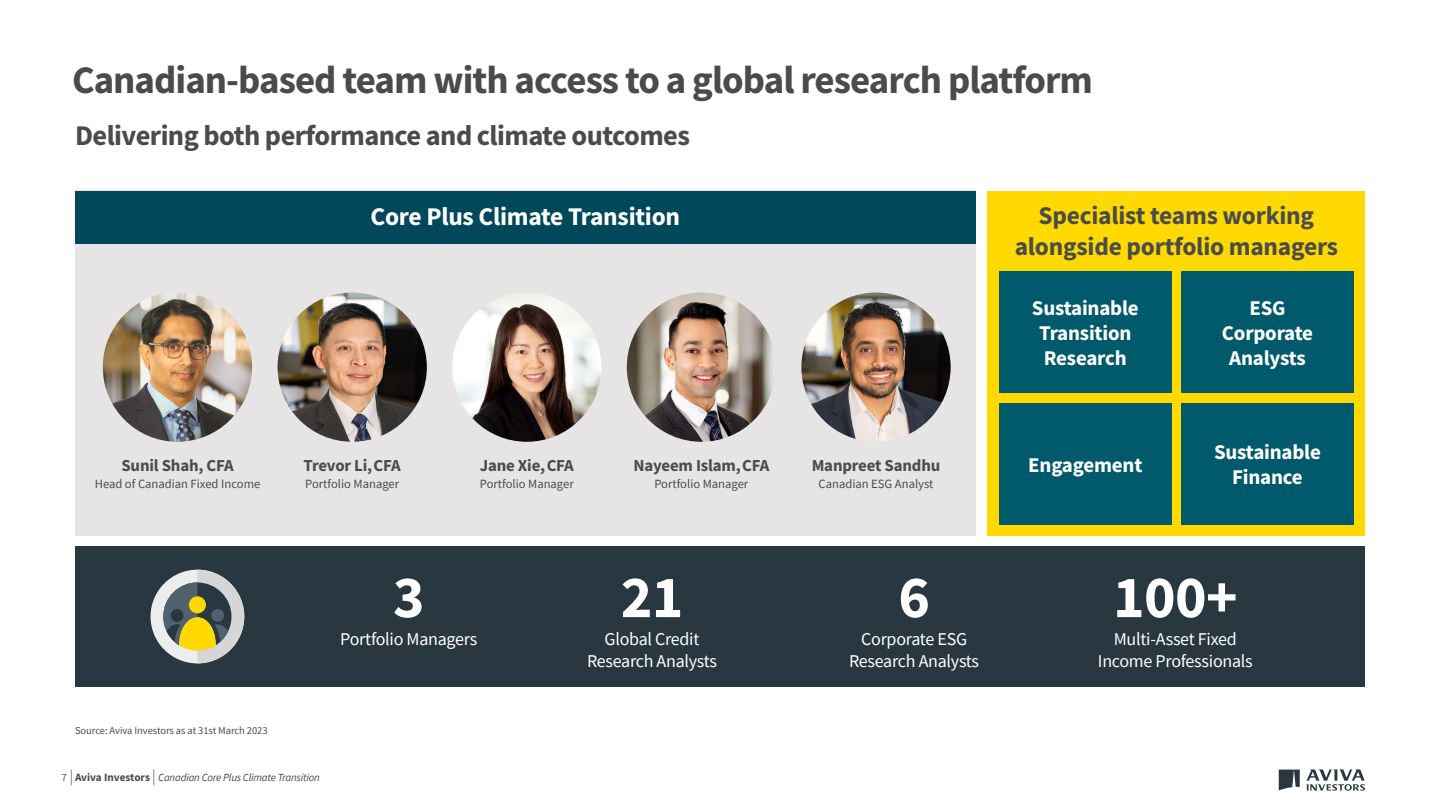
<style>
.page{position:relative;width:1440px;height:810px;background:#fff}
.page>*{position:absolute;margin:0;border:0;box-sizing:border-box;transform-origin:0 0}
.t1{font:700 59.85px "Source Sans Pro";color:#fff}
.t2{font:700 39px "Source Sans Pro";letter-spacing:-.025em;color:#4a4c4c}
.t3{font:700 28.5px "Source Sans Pro";letter-spacing:-.02em;color:#4a4c4c}
.t4{font:700 25.5px/30.6px "Source Sans Pro";letter-spacing:-.01em;color:#4a4c4c;text-align:center}
.t5{font:700 25.5px "Source Sans Pro";letter-spacing:-.01em;color:#fff}
.t6{font:700 21px/25.2px "Source Sans Pro";letter-spacing:-.01em;color:#fff;text-align:center}
.t7{font:18px/21.8px "Source Sans Pro";letter-spacing:-.015em;color:#fff;text-align:center}
.t8{font:700 16.8px "Source Sans Pro";letter-spacing:-.01em;color:#4a4c4c}
.t9{font:12.6px "Source Sans Pro";color:#4a4c4c}
.t10{font:italic 10.88px "Source Sans Pro";letter-spacing:-.02em;color:#4a4c4c}
.t11{font:10.5px "Source Sans Pro";letter-spacing:-.005em;color:#4a4c4c}
.s1{font-style:normal}
.s2{font-weight:700;font-style:normal;font-size:11.25px}
</style>
<div class="page">
<svg style="left:71px;top:770px;width:1px;height:15px"></svg>
<svg style="left:153px;top:770px;width:1px;height:15px"></svg>
<svg style="left:1306px;top:769px;width:59px;height:22px"></svg>
<svg style="left:1279px;top:770px;width:21px;height:21px"></svg>
<div style="left:75px;top:191px;width:901px;height:345px;background:#e6e4e4"></div>
<div style="left:75px;top:191px;width:901px;height:53px;background:#00485a"></div>
<img style="left:278px;top:293px;width:149px;height:149px;border-radius:75px">
<img style="left:103px;top:293px;width:149px;height:149px;border-radius:75px">
<img style="left:627px;top:293px;width:149px;height:149px;border-radius:75px">
<img style="left:801px;top:293px;width:150px;height:149px;border-radius:75px">
<div style="left:75px;top:547px;width:1290px;height:140px;background:#293741"></div>
<div style="left:151px;top:570px;width:93px;height:93px;background:#ededed;border-radius:50%"></div>
<svg style="left:163px;top:570px;width:81px;height:93px"></svg>
<div style="left:988px;top:191px;width:377px;height:345px;background:#ffd900"></div>
<div style="left:999px;top:272px;width:173px;height:121px;background:#005a6c"></div>
<div style="left:1181px;top:272px;width:173px;height:121px;background:#005a6c"></div>
<div style="left:999px;top:403px;width:173px;height:121px;background:#005a6c"></div>
<div style="left:1181px;top:403px;width:173px;height:121px;background:#005a6c"></div>
<img style="left:452px;top:293px;width:149px;height:149px;border-radius:75px">
<h2 class="t2" style="left:72px;top:54px;width:1023px">Canadian-based team with access to a global research platform</h2>
<h3 class="t3" style="left:75px;top:116px;width:617px">Delivering both performance and climate outcomes</h3>
<h3 class="t5" style="left:371px;top:199px;width:311px">Core Plus Climate Transition</h3>
<h3 class="t4" style="left:1015px;top:200px;width:325px">Specialist teams working alongside portfolio managers</h3>
<p class="t6" style="left:1032px;top:295px;width:108px">Sustainable<br>Transition<br>Research</p>
<p class="t6" style="left:1222px;top:295px;width:93px">ESG<br>Corporate<br>Analysts</p>
<p class="t8" style="left:121px;top:454px;width:114px">Sunil Shah, CFA</p>
<p class="t9" style="left:95px;top:476px;width:167px">Head of Canadian Fixed Income</p>
<p class="t8" style="left:304px;top:454px;width:99px">Trevor Li, CFA</p>
<p class="t9" style="left:305px;top:476px;width:95px">Portfolio Manager</p>
<p class="t8" style="left:480px;top:454px;width:96px">Jane Xie, CFA</p>
<p class="t9" style="left:480px;top:476px;width:95px">Portfolio Manager</p>
<p class="t8" style="left:633px;top:454px;width:137px">Nayeem Islam, CFA</p>
<p class="t9" style="left:654px;top:476px;width:95px">Portfolio Manager</p>
<p class="t8" style="left:812px;top:454px;width:130px">Manpreet Sandhu</p>
<p class="t9" style="left:819px;top:476px;width:116px">Canadian ESG Analyst</p>
<p class="t6" style="left:1028px;top:452px;width:116px">Engagement</p>
<p class="t6" style="left:1214px;top:439px;width:108px">Sustainable<br>Finance</p>
<h1 class="t1" style="left:393px;top:557px;width:33px">3</h1>
<p class="t7" style="left:340px;top:628px;width:138px">Portfolio Managers</p>
<h1 class="t1" style="left:621px;top:557px;width:64px">21</h1>
<p class="t7" style="left:587px;top:628px;width:131px">Global Credit<br>Research Analysts</p>
<h1 class="t1" style="left:898px;top:557px;width:33px">6</h1>
<p class="t7" style="left:849px;top:628px;width:131px">Corporate ESG<br>Research Analysts</p>
<h1 class="t1" style="left:1113px;top:557px;width:126px">100+</h1>
<p class="t7" style="left:1098px;top:628px;width:156px">Multi-Asset Fixed<br>Income Professionals</p>
<p class="t11" style="left:75px;top:724px;width:194px">Source: Aviva Investors as at 31st March 2023</p>
<p class="t10" style="left:61px;top:770px;width:260px"><span class="s1">7</span> <span class="s2">Aviva Investors</span> Canadian Core Plus Climate Transition</p>
</div>
